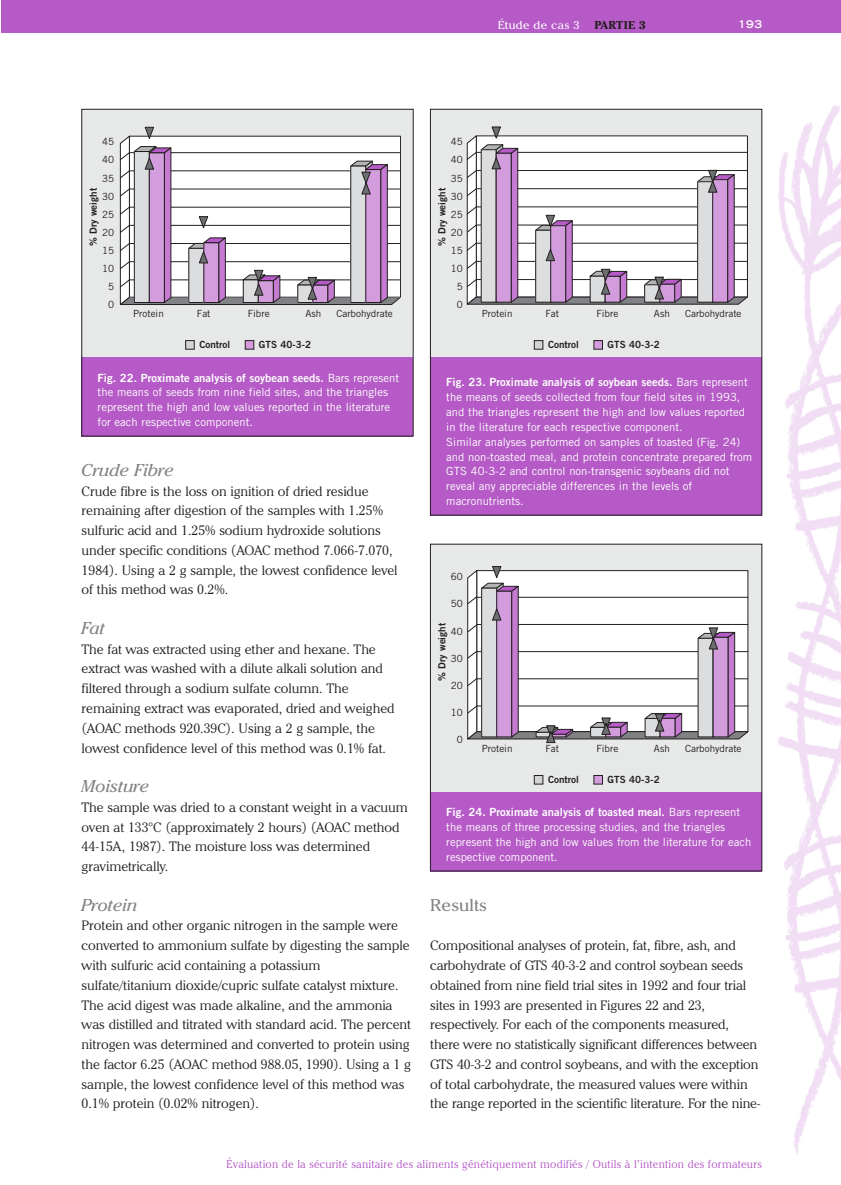
<style>
.page{position:relative;width:841px;height:1185px;background:#fff}
.page>*{position:absolute;margin:0;border:0;box-sizing:border-box;transform-origin:0 0}
.t1{font:italic 16.95px "Cheltenham IT Cby BT";color:#808285;scale:1.04 1}
.t2{font:16.95px "Cheltenham IT Cby BT";color:#808285;scale:1.04 1}
.t3{font:300 13.35px/19.8px "Cheltenham IT Cby BT";color:#231f20;scale:1.04 1}
.t4{font:11.25px/14.9px "Trade Gothic";color:#fff}
.t5{font:11.25px "Trade Gothic Bold Two";color:#fff}
.t6{font:300 11.25px "Cheltenham IT Cby BT";letter-spacing:.025em;color:#b55ac6}
.t7{font:11.25px "Cheltenham IT Cby BT";letter-spacing:.025em;color:#fff;scale:1.04 1}
.t8{font:700 11.25px "Cheltenham IT Cby BT";letter-spacing:.03em;color:#231f20;scale:1.04 1}
.t9{font:700 expanded 10.65px "Trade Gothic LH";color:#fff}
.t10{font:9.9px/18px "Trade Gothic";color:#231f20;text-align:right}
.t11{font:9.9px "Trade Gothic Bold Two";color:#231f20}
.s1{font-family:"Trade Gothic"}
</style>
<div class="page">
<div style="left:2px;top:0;width:838px;height:32px;background:#b55ac6"></div>
<img style="left:778px;top:105px;width:62px;height:475px">
<img style="left:778px;top:580px;width:62px;height:232px">
<img style="left:783px;top:812px;width:57px;height:343px">
<div style="left:430px;top:109px;width:331px;height:248px;background:#e7e8e8"></div>
<div style="left:430px;top:357px;width:331px;height:158px;background:#b55ac6"></div>
<div style="left:430px;top:109px;width:331px;height:406px;border:1px solid #231f20"></div>
<div style="left:594px;top:340px;width:8px;height:9px;background:#d39cdd"></div>
<div style="left:593px;top:340px;width:10px;height:9px;border:1px solid #231f20"></div>
<div style="left:534px;top:341px;width:8px;height:8px;background:#d1d3d4"></div>
<div style="left:534px;top:340px;width:9px;height:9px;border:1px solid #231f20"></div>
<div style="left:430px;top:544px;width:331px;height:247px;background:#e7e8e8"></div>
<div style="left:430px;top:791px;width:331px;height:79px;background:#b55ac6"></div>
<div style="left:594px;top:775px;width:8px;height:9px;background:#d39cdd"></div>
<div style="left:593px;top:774px;width:10px;height:10px;border:1px solid #231f20"></div>
<div style="left:534px;top:775px;width:8px;height:8px;background:#d1d3d4"></div>
<div style="left:534px;top:774px;width:9px;height:10px;border:1px solid #231f20"></div>
<svg style="left:466px;top:126px;width:281px;height:179px"></svg>
<svg style="left:467px;top:566px;width:281px;height:177px;background:#dfd8e0"></svg>
<div style="left:82px;top:109px;width:331px;height:248px;background:#e7e8e8"></div>
<div style="left:82px;top:357px;width:331px;height:79px;background:#b55ac6"></div>
<div style="left:245px;top:340px;width:9px;height:9px;background:#d39cdd"></div>
<div style="left:245px;top:340px;width:9px;height:9px;border:1px solid #231f20"></div>
<div style="left:186px;top:341px;width:8px;height:8px;background:#d1d3d4"></div>
<div style="left:185px;top:340px;width:10px;height:9px;border:1px solid #231f20"></div>
<svg style="left:119px;top:127px;width:282px;height:178px;background:#dbd2dd"></svg>
<p class="t7" style="left:498px;top:21px;width:80px">Étude de cas 3</p>
<p class="t8" style="left:594px;top:20px;width:51px">PARTIE 3</p>
<p class="t9" style="left:738px;top:20px;width:25px">193</p>
<p class="t10" style="left:102px;top:134px;width:14px">45<br>40<br>35<br>30<br>25<br>20<br>15<br>10<br>5<br>0</p>
<p class="t11" style="left:90px;top:246px;width:59px;rotate:-90deg">% Dry weight</p>
<p class="t10" style="left:133px;top:306px;width:32px">Protein</p>
<p class="t10" style="left:197px;top:306px;width:15px">Fat</p>
<p class="t10" style="left:248px;top:306px;width:23px">Fibre</p>
<p class="t10" style="left:305px;top:306px;width:17px">Ash</p>
<p class="t10" style="left:336px;top:306px;width:58px">Carbohydrate</p>
<p class="t11" style="left:199px;top:341px;width:32px">Control</p>
<p class="t11" style="left:259px;top:341px;width:54px">GTS 40-3-2</p>
<p class="t5" style="left:98px;top:373px;width:303px">Fig. 22. Proximate analysis of soybean seeds. <span class="s1">Bars represent</span></p>
<p class="t4" style="left:98px;top:386px;width:294px">the means of seeds from nine field sites, and the triangles represent the high and low values reported in the literature for each respective component.</p>
<p class="t1" style="left:82px;top:463px;width:90px">Crude Fibre</p>
<p class="t3" style="left:82px;top:481px;width:305px">Crude fibre is the loss on ignition of dried residue remaining after digestion of the samples with 1.25% sulfuric acid and 1.25% sodium hydroxide solutions under specific conditions (AOAC method 7.066-7.070, 1984). Using a 2 g sample, the lowest confidence level of this method was 0.2%.</p>
<p class="t1" style="left:82px;top:621px;width:24px">Fat</p>
<p class="t3" style="left:82px;top:639px;width:302px">The fat was extracted using ether and hexane. The extract was washed with a dilute alkali solution and filtered through a sodium sulfate column. The remaining extract was evaporated, dried and weighed (AOAC methods 920.39C). Using a 2 g sample, the lowest confidence level of this method was 0.1% fat.</p>
<p class="t1" style="left:82px;top:779px;width:67px">Moisture</p>
<p class="t3" style="left:82px;top:797px;width:315px">The sample was dried to a constant weight in a vacuum oven at 133°C (approximately 2 hours) (AOAC method 44-15A, 1987). The moisture loss was determined gravimetrically.</p>
<p class="t1" style="left:82px;top:898px;width:55px">Protein</p>
<p class="t3" style="left:82px;top:916px;width:318px">Protein and other organic nitrogen in the sample were converted to ammonium sulfate by digesting the sample with sulfuric acid containing a potassium sulfate/titanium dioxide/cupric sulfate catalyst mixture.<br>The acid digest was made alkaline, and the ammonia was distilled and titrated with standard acid. The percent nitrogen was determined and converted to protein using the factor 6.25 (AOAC method 988.05, 1990). Using a 1 g sample, the lowest confidence level of this method was 0.1% protein (0.02% nitrogen).</p>
<p class="t10" style="left:451px;top:134px;width:14px">45<br>40<br>35<br>30<br>25<br>20<br>15<br>10<br>5<br>0</p>
<p class="t11" style="left:438px;top:246px;width:59px;rotate:-90deg">% Dry weight</p>
<p class="t10" style="left:481px;top:306px;width:32px">Protein</p>
<p class="t10" style="left:545px;top:306px;width:15px">Fat</p>
<p class="t10" style="left:596px;top:306px;width:23px">Fibre</p>
<p class="t10" style="left:654px;top:306px;width:17px">Ash</p>
<p class="t10" style="left:685px;top:306px;width:58px">Carbohydrate</p>
<p class="t11" style="left:548px;top:341px;width:32px">Control</p>
<p class="t11" style="left:607px;top:341px;width:54px">GTS 40-3-2</p>
<p class="t5" style="left:446px;top:378px;width:303px">Fig. 23. Proximate analysis of soybean seeds. <span class="s1">Bars represent</span></p>
<p class="t4" style="left:446px;top:391px;width:307px">the means of seeds collected from four field sites in 1993, and the triangles represent the high and low values reported in the literature for each respective component.<br>Similar analyses performed on samples of toasted (Fig. 24) and non-toasted meal, and protein concentrate prepared from GTS 40-3-2 and control non-transgenic soybeans did not reveal any appreciable differences in the levels of macronutrients.</p>
<p class="t10" style="left:451px;top:568px;width:14px">60</p>
<p class="t10" style="left:451px;top:595px;width:14px">50</p>
<p class="t10" style="left:451px;top:622px;width:14px">40</p>
<p class="t10" style="left:451px;top:650px;width:14px">30</p>
<p class="t10" style="left:451px;top:677px;width:14px">20</p>
<p class="t10" style="left:451px;top:704px;width:14px">10</p>
<p class="t10" style="left:457px;top:731px;width:8px">0</p>
<p class="t11" style="left:438px;top:680px;width:59px;rotate:-90deg">% Dry weight</p>
<p class="t10" style="left:481px;top:740px;width:32px">Protein</p>
<p class="t10" style="left:545px;top:740px;width:15px">Fat</p>
<p class="t10" style="left:596px;top:740px;width:23px">Fibre</p>
<p class="t10" style="left:654px;top:740px;width:17px">Ash</p>
<p class="t10" style="left:685px;top:740px;width:58px">Carbohydrate</p>
<p class="t11" style="left:548px;top:775px;width:32px">Control</p>
<p class="t11" style="left:607px;top:775px;width:54px">GTS 40-3-2</p>
<p class="t5" style="left:446px;top:808px;width:295px">Fig. 24. Proximate analysis of toasted meal. <span class="s1">Bars represent</span></p>
<p class="t4" style="left:446px;top:820px;width:306px">the means of three processing studies, and the triangles represent the high and low values from the literature for each respective component.</p>
<p class="t2" style="left:430px;top:898px;width:56px">Results</p>
<p class="t3" style="left:430px;top:936px;width:319px">Compositional analyses of protein, fat, fibre, ash, and carbohydrate of GTS 40-3-2 and control soybean seeds obtained from nine field trial sites in 1992 and four trial sites in 1993 are presented in Figures 22 and 23, respectively. For each of the components measured, there were no statistically significant differences between GTS 40-3-2 and control soybeans, and with the exception of total carbohydrate, the measured values were within the range reported in the scientific literature. For the nine-</p>
<p class="t6" style="left:226px;top:1159px;width:537px">Évaluation de la sécurité sanitaire des aliments génétiquement modifiés / Outils à l’intention des formateurs</p>
</div>
